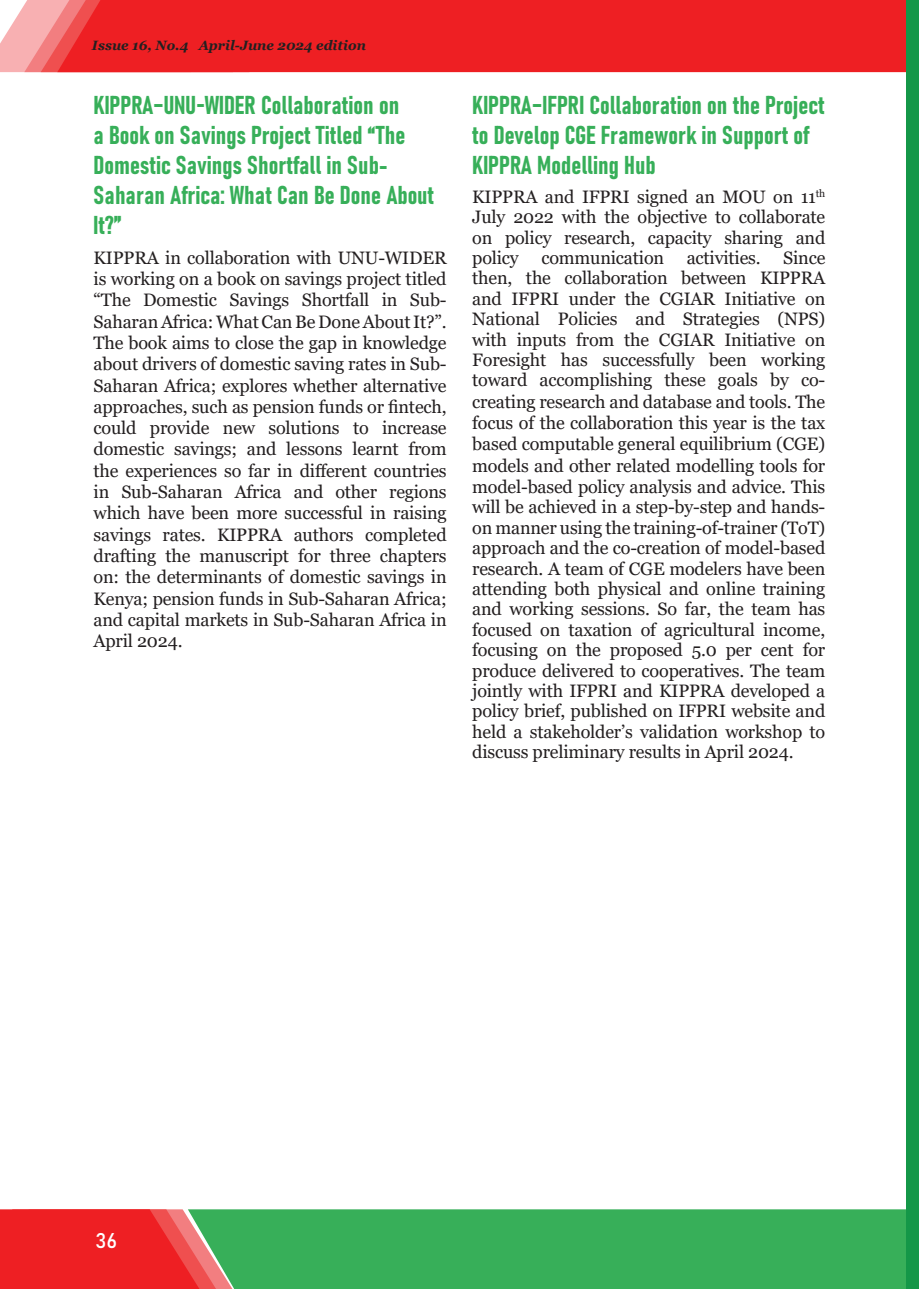
<style>
.page{position:relative;width:919px;height:1289px;background:#fff}
.page>*{position:absolute;margin:0;border:0;box-sizing:border-box;transform-origin:0 0}
.t1{font:25.5px/30px "Bahnschrift";color:#37af59}
.t2{font:21px "Bahnschrift";color:#fff}
.t3{font:18px/20.5px "Georgia";letter-spacing:-.01em;color:#231f20;text-align:justify}
.t4{font:italic 700 13.5px "Georgia";color:#231f20}
</style>
<div class="page">
<svg style="left:0;top:1209px;width:188px;height:79px"></svg>
<div style="left:188px;top:1209px;width:718px;height:79px;background:#37af59"></div>
<svg style="left:0;top:0;width:57px;height:72px"></svg>
<div style="left:57px;top:0;width:849px;height:72px;background:#ee1f23"></div>
<div style="left:906px;top:0;width:12px;height:1288px;background:#149748"></div>
<p class="t4" style="left:92px;top:36px;width:275px">Issue 16, No.4 April-June 2024 edition</p>
<h1 class="t1" style="left:94px;top:88px;width:342px">KIPPRA–UNU-WIDER Collaboration on<br>a Book on Savings Project Titled “The<br>Domestic Savings Shortfall in Sub-<br>Saharan Africa: What Can Be Done About<br>It?”</h1>
<p class="t3" style="left:94px;top:247px;width:354px;line-height:21.3px">KIPPRA in collaboration with UNU-WIDER is working on a book on savings project titled “The Domestic Savings Shortfall in Sub-Saharan Africa: What Can Be Done About It?”.<br>The book aims to close the gap in knowledge about drivers of domestic saving rates in Sub-Saharan Africa; explores whether alternative approaches, such as pension funds or fintech, could provide new solutions to increase domestic savings; and lessons learnt from the experiences so far in different countries in Sub-Saharan Africa and other regions which have been more successful in raising savings rates. KIPPRA authors completed drafting the manuscript for three chapters on: the determinants of domestic savings in Kenya; pension funds in Sub-Saharan Africa; and capital markets in Sub-Saharan Africa in April 2024.</p>
<h1 class="t1" style="left:472px;top:88px;width:354px">KIPPRA–IFPRI Collaboration on the Project to Develop CGE Framework in Support of<br>KIPPRA Modelling Hub</h1>
<p class="t3" style="left:472px;top:187px;width:354px">KIPPRA and IFPRI signed an MOU on 11<sup>th </sup>July 2022 with the objective to collaborate on policy research, capacity sharing and policy communication</p>
<p class="t3" style="left:472px;top:248px;width:354px;text-indent:214px">activities. Since then, the collaboration between KIPPRA and IFPRI under the CGIAR Initiative on National Policies and Strategies (NPS) with inputs from the CGIAR Initiative on Foresight has successfully been working toward accomplishing these goals by co&shy;creating research and database and tools. The focus of the collaboration this year is the tax based computable general equilibrium (CGE) models and other related modelling tools for model-based policy analysis and advice. This will be achieved in a step-by-step and hands&shy;on manner using the training-of-trainer (ToT) approach and the co-creation of model-based research. A team of CGE modelers have been attending both physical and online training and working sessions. So far, the team has focused on taxation of agricultural income, focusing on the proposed 5.0 per cent for produce delivered to cooperatives. The team jointly with IFPRI and KIPPRA developed a policy brief, published on IFPRI website and held a stakeholder’s validation workshop to discuss preliminary results in April 2024.</p>
<p class="t2" style="left:95px;top:1224px;width:23px">36</p>
</div>
